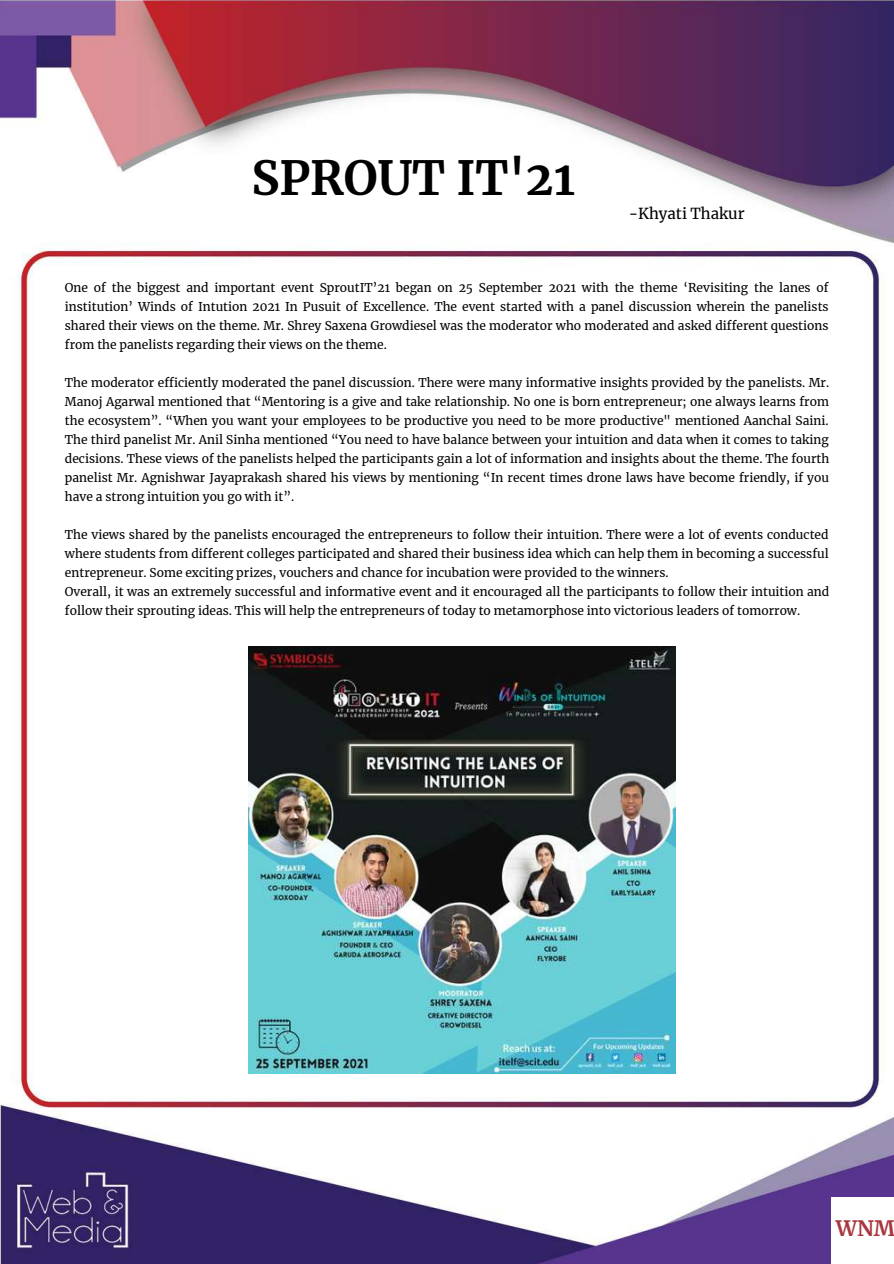
<style>
.page{position:relative;width:894px;height:1264px;background:#fff}
.page>*{position:absolute;margin:0;border:0;box-sizing:border-box;transform-origin:0 0}
.t1{font:700 46.5px "Merriweather";color:#000}
.t2{font:700 21px "Merriweather";color:#a8363e}
.t3{font:15px "Merriweather";color:#000}
.t4{font:12px/19px "Merriweather";color:#000;text-align:justify}
</style>
<div class="page">
<img style="left:0;top:0;width:893px;height:1263px">
<div style="left:831px;top:1197px;width:62px;height:66px;background:#fff"></div>
<img style="left:248px;top:646px;width:427px;height:427px">
<h1 class="t1" style="left:251px;top:149px;width:325px">SPROUT IT'21</h1>
<p class="t3" style="left:628px;top:205px;width:117px">-Khyati Thakur</p>
<p class="t4" style="left:65px;top:278px;width:765px">One of the biggest and important event SproutIT’21 began on 25 September 2021 with the theme ‘Revisiting the lanes of institution’ Winds of Intution 2021 In Pusuit of Excellence. The event started with a panel discussion wherein the panelists shared their views on the theme. Mr. Shrey Saxena Growdiesel was the moderator who moderated and asked different questions from the panelists regarding their views on the theme.</p>
<p class="t4" style="left:65px;top:373px;width:765px">The moderator efficiently moderated the panel discussion. There were many informative insights provided by the panelists. Mr.<br>Manoj Agarwal mentioned that “Mentoring is a give and take relationship. No one is born entrepreneur; one always learns from the ecosystem”. “When you want your employees to be productive you need to be more productive" mentioned Aanchal Saini.<br>The third panelist Mr. Anil Sinha mentioned “You need to have balance between your intuition and data when it comes to taking decisions. These views of the panelists helped the participants gain a lot of information and insights about the theme. The fourth panelist Mr. Agnishwar Jayaprakash shared his views by mentioning “In recent times drone laws have become friendly, if you have a strong intuition you go with it”.</p>
<p class="t4" style="left:65px;top:525px;width:765px;text-align:left">The views shared by the panelists encouraged the entrepreneurs to follow their intuition. There were a lot of events conducted where students from different colleges participated and shared their business idea which can help them in becoming a successful entrepreneur. Some exciting prizes, vouchers and chance for incubation were provided to the winners.<br>Overall, it was an extremely successful and informative event and it encouraged all the participants to follow their intuition and follow their sprouting ideas. This will help the entrepreneurs of today to metamorphose into victorious leaders of tomorrow.</p>
<h2 class="t2" style="left:835px;top:1215px;width:61px">WNM</h2>
</div>
